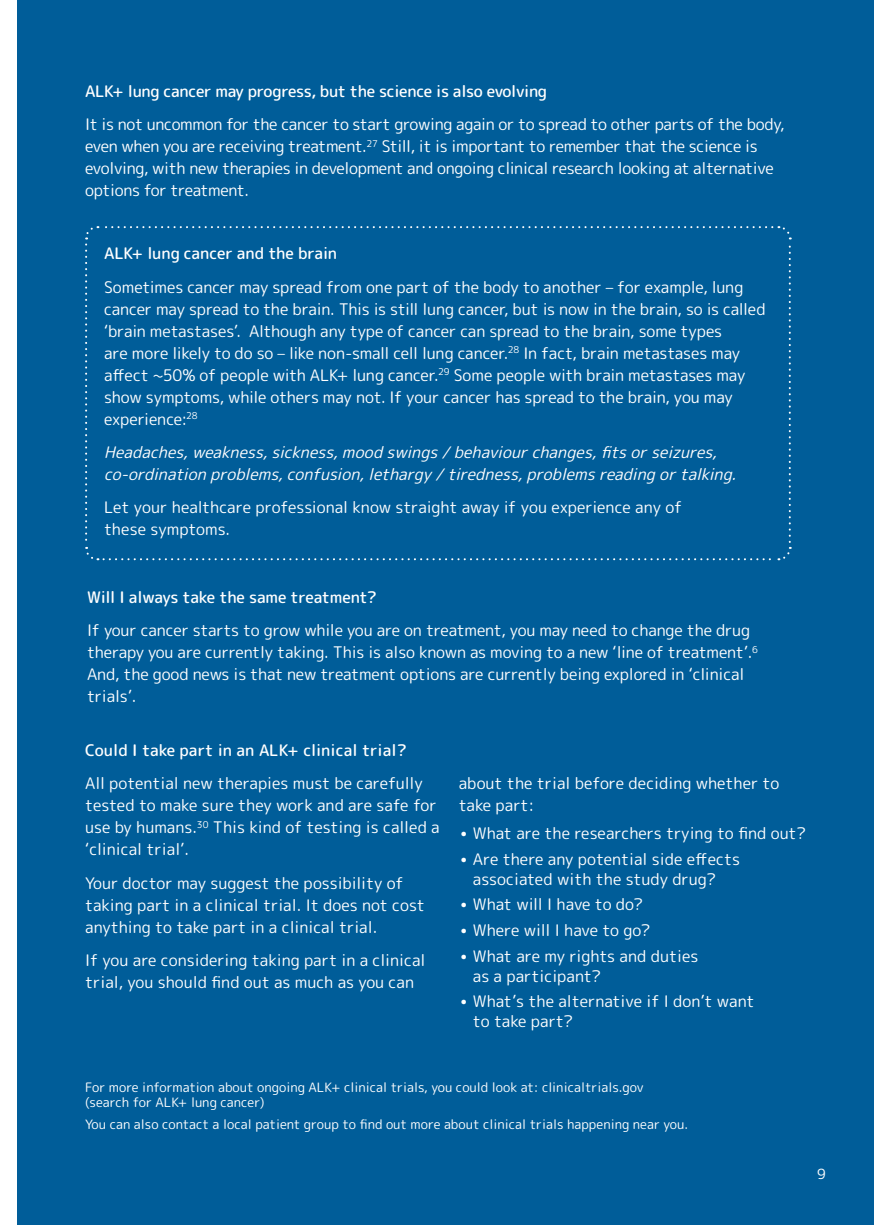
<style>
.page{position:relative;width:874px;height:1225px;background:#fff}
.page>*{position:absolute;margin:0;border:0;box-sizing:border-box;transform-origin:0 0}
.t1{font:16px/22px "Rounded Mplus 1 c";letter-spacing:-.01em;color:#fff}
.t2{font:italic 16px/22px "Rounded Mplus 1 c";color:#fff}
.t3{font:500 16px "Rounded Mplus 1 c";letter-spacing:-.02em;color:#fff}
.t4{font:500 16px "Rounded Mplus 1 c";color:#fff}
.t5{font:14px "Rounded Mplus 1 c";color:#fff}
.t6{font:13px/15.6px "Rounded Mplus 1 c";color:#fff}
.s1{font-size:22px}
</style>
<div class="page">
<div style="left:17px;top:0;width:856px;height:1225px;background:#005d99"></div>
<svg style="left:85px;top:226px;width:706px;height:335px"></svg>
<p class="t3" style="left:85px;top:80px;width:463px">ALK+ lung cancer may progress, but the science is also evolving</p>
<p class="t1" style="left:85px;top:114px;width:700px">It is not uncommon for the cancer to start growing again or to spread to other parts of the body, even when you are receiving treatment.<sup>27</sup> Still, it is important to remember that the science is evolving, with new therapies in development and ongoing clinical research looking at alternative options for treatment.</p>
<p class="t3" style="left:104px;top:242px;width:234px">ALK+ lung cancer and the brain</p>
<p class="t1" style="left:104px;top:276px;width:662px">Sometimes cancer may spread from one part of the body to another – for example, lung cancer may spread to the brain. This is still lung cancer, but is now in the brain, so is called ‘brain metastases’. Although any type of cancer can spread to the brain, some types<br>are more likely to do so – like non-small cell lung cancer.<sup>28</sup> In fact, brain metastases may affect ~50% of people with ALK+ lung cancer.<sup>29</sup> Some people with brain metastases may show symptoms, while others may not. If your cancer has spread to the brain, you may experience:<sup>28</sup></p>
<p class="t2" style="left:104px;top:441px;width:638px">Headaches,weakness,sickness,moodswings/behaviourchanges,fitsorseizures, co-ordinationproblems,confusion,lethargy/tiredness,problemsreadingortalking.</p>
<p class="t1" style="left:104px;top:496px;width:579px">Let your healthcare professional know straight away if you experience any of these symptoms.</p>
<p class="t3" style="left:87px;top:585px;width:291px">Will I always take the same treatment?</p>
<p class="t1" style="left:87px;top:619px;width:672px">If your cancer starts to grow while you are on treatment, you may need to change the drug therapy you are currently taking. This is also known as moving to a new ‘line of treatment’.<sup>6<br></sup>And, the good news is that new treatment options are currently being explored in ‘clinical trials’.</p>
<p class="t4" style="left:85px;top:738px;width:323px">Could I take part in an ALK+ clinical trial?</p>
<p class="t1" style="left:85px;top:772px;width:356px">All potential new therapies must be carefully tested to make sure they work and are safe for use by humans.<sup>30</sup> This kind of testing is called a ‘clinical trial’.</p>
<p class="t1" style="left:85px;top:871px;width:341px">Your doctor may suggest the possibility of taking part in a clinical trial. It does not cost anything to take part in a clinical trial.</p>
<p class="t1" style="left:85px;top:949px;width:342px">If you are considering taking part in a clinical trial, you should find out as much as you can</p>
<p class="t1" style="left:458px;top:772px;width:322px">about the trial before deciding whether to take part:</p>
<p class="t1" style="left:458px;top:822px;width:348px"><span class="s1">•</span> What are the researchers trying to find out?</p>
<p class="t1" style="left:472px;top:848px;width:268px;line-height:20px;text-indent:-14px"><span class="s1">•</span> Are there any potential side effects associated with the study drug?</p>
<p class="t1" style="left:458px;top:893px;width:186px"><span class="s1">•</span> What will I have to do?</p>
<p class="t1" style="left:458px;top:919px;width:193px"><span class="s1">•</span> Where will I have to go?</p>
<p class="t1" style="left:472px;top:945px;width:227px;line-height:20px;text-indent:-14px"><span class="s1">•</span> What are my rights and duties as a participant?</p>
<p class="t1" style="left:472px;top:991px;width:283px;line-height:20px;text-indent:-14px"><span class="s1">•</span> What’s the alternative if I don’t want to take part?</p>
<p class="t6" style="left:85px;top:1079px;width:559px">For more information about ongoing ALK+ clinical trials, you could look at: clinicaltrials.gov (search for ALK+ lung cancer)</p>
<p class="t6" style="left:85px;top:1116px;width:604px">You can also contact a local patient group to find out more about clinical trials happening near you.</p>
<p class="t5" style="left:816px;top:1163px;width:10px">9</p>
</div>
